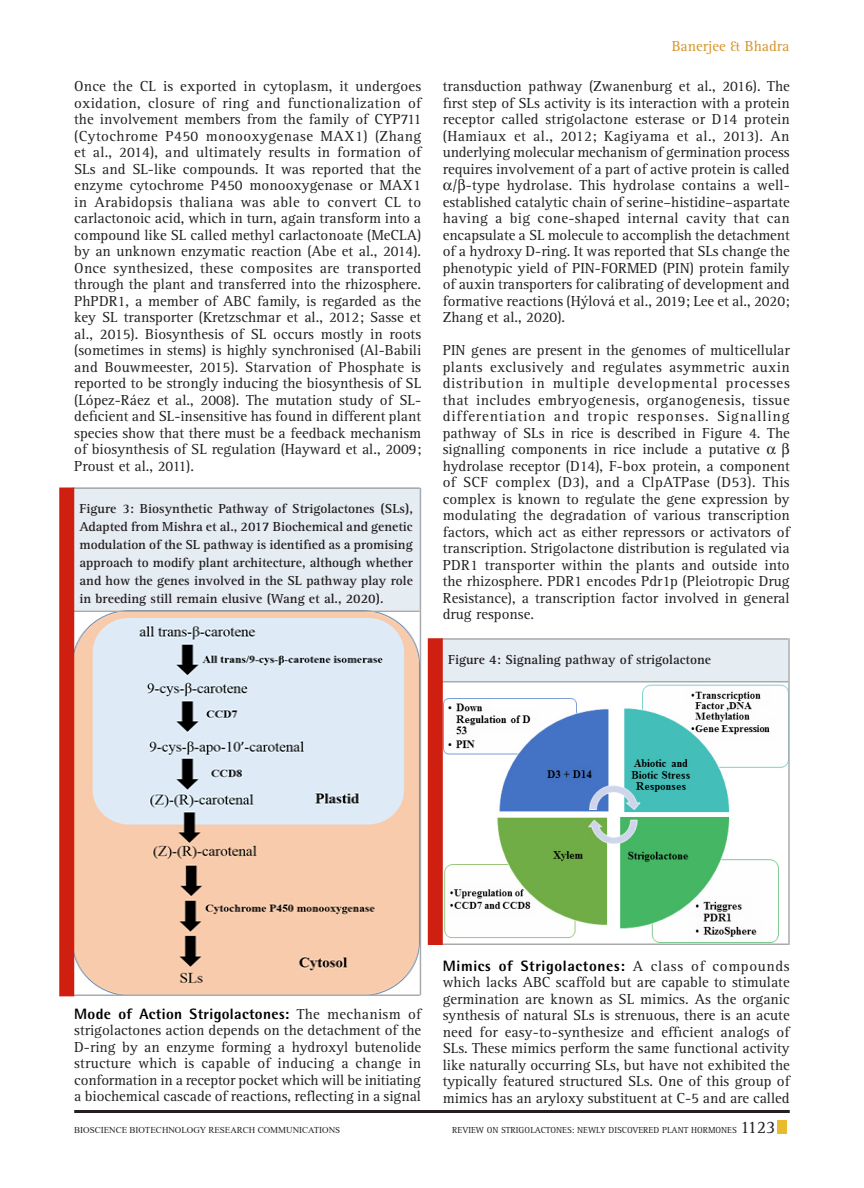
<style>
.page{position:relative;width:864px;height:1188px;background:#fff}
.page>*{position:absolute;margin:0;border:0;box-sizing:border-box;transform-origin:0 0}
.t1{font:18px "Rotis Serif Std";color:#231f20}
.Body_text{font:15px/16.5px "Rotis Serif Std";color:#231f20;text-align:justify}
.Body_text-2{font:15px "Rotis Serif Std";letter-spacing:.025em;color:#231f20}
.Body_text-3{font:15px "Rotis Serif Std";color:#d69429}
.Body_text-4{font:700 13.5px/18px "Rotis Serif Std";color:#231f20;text-align:justify}
.t2{font:9px "Rotis Serif Std";color:#231f20}
.t3{font:9px "Times New Roman";color:#231f20}
.s1{font-family:"Rotis Semi Sans Std";font-weight:800;color:#000}
.s2{font-size:9px}
</style>
<div class="page">
<img style="left:74px;top:612px;width:346px;height:382px">
<div style="left:73px;top:488px;width:347px;height:122px;background:#e5ecf2"></div>
<hr style="left:73px;top:488px;width:347px;height:1px;background:#a8aaad">
<hr style="left:73px;top:610px;width:347px;height:2px;background:#a8aaad">
<hr style="left:73px;top:994px;width:347px;height:2px;background:#a8aaad">
<hr style="left:420px;top:488px;width:1px;height:507px;background:#a8aaad">
<div style="left:59px;top:488px;width:15px;height:508px;background:#ce1f10"></div>
<img style="left:443px;top:684px;width:345px;height:260px">
<div style="left:441px;top:638px;width:347px;height:43px;background:#e5ecf2"></div>
<hr style="left:441px;top:638px;width:347px;height:2px;background:#a8aaad">
<hr style="left:441px;top:681px;width:347px;height:1px;background:#a8aaad">
<hr style="left:441px;top:944px;width:347px;height:1px;background:#a8aaad">
<hr style="left:788px;top:638px;width:2px;height:307px;background:#a8aaad">
<div style="left:428px;top:638px;width:15px;height:307px;background:#ce1f10"></div>
<div style="left:777px;top:1120px;width:10px;height:14px;background:#eaba2e"></div>
<hr style="left:74px;top:1110px;width:716px;height:3px;background:#231f20">
<p class="Body_text-3" style="left:672px;top:37px;width:119px">Banerjee &amp; Bhadra</p>
<p class="Body_text" style="left:74px;top:79px;width:349px">Once the CL is exported in cytoplasm, it undergoes oxidation, closure of ring and functionalization of the involvement members from the family of CYP711 (Cytochrome P450 monooxygenase MAX1) (Zhang et al., 2014), and ultimately results in formation of SLs and SL-like compounds. It was reported that the enzyme cytochrome P450 monooxygenase or MAX1 in Arabidopsis thaliana was able to convert CL to carlactonoic acid, which in turn, again transform into a compound like SL called methyl carlactonoate (MeCLA) by an unknown enzymatic reaction (Abe et al., 2014).<br>Once synthesized, these composites are transported through the plant and transferred into the rhizosphere.<br>PhPDR1, a member of ABC family, is regarded as the key SL transporter (Kretzschmar et al., 2012; Sasse et al., 2015). Biosynthesis of SL occurs mostly in roots (sometimes in stems) is highly synchronised (Al-Babili and Bouwmeester, 2015). Starvation of Phosphate is reported to be strongly inducing the biosynthesis of SL (López-Ráez et al., 2008). The mutation study of SL&shy;deficient and SL-insensitive has found in different plant species show that there must be a feedback mechanism of biosynthesis of SL regulation (Hayward et al., 2009; Proust et al., 2011).</p>
<p class="Body_text" style="left:443px;top:79px;width:349px">transduction pathway (Zwanenburg et al., 2016). The</p>
<p class="Body_text" style="left:443px;top:95px;width:348px">first step of SLs activity is its interaction with a protein</p>
<p class="Body_text" style="left:443px;top:112px;width:348px">receptor called strigolactone esterase or D14 protein</p>
<p class="Body_text-2" style="left:443px;top:127px;width:348px">(Hamiaux et al., 2012; Kagiyama et al., 2013). An</p>
<p class="Body_text" style="left:443px;top:145px;width:348px">underlying molecular mechanism of germination process</p>
<p class="Body_text" style="left:443px;top:161px;width:348px">requires involvement of a part of active protein is called</p>
<p class="Body_text" style="left:452px;top:178px;width:339px">/ -type hydrolase. This hydrolase contains a well-</p>
<p class="Body_text" style="left:443px;top:194px;width:348px">established catalytic chain of serine–histidine–aspartate</p>
<p class="Body_text-2" style="left:443px;top:210px;width:348px">having a big cone-shaped internal cavity that can</p>
<p class="Body_text" style="left:443px;top:227px;width:349px">encapsulate a SL molecule to accomplish the detachment</p>
<p class="Body_text" style="left:443px;top:244px;width:348px">of a hydroxy D-ring. It was reported that SLs change the</p>
<p class="Body_text" style="left:443px;top:260px;width:349px">phenotypic yield of PIN-FORMED (PIN) protein family</p>
<p class="Body_text" style="left:443px;top:277px;width:348px">of auxin transporters for calibrating of development and</p>
<p class="Body_text" style="left:443px;top:293px;width:348px">formative reactions (Hýlová et al., 2019; Lee et al., 2020;</p>
<p class="Body_text" style="left:443px;top:310px;width:124px">Zhang et al., 2020).</p>
<p class="Body_text" style="left:443px;top:343px;width:349px;text-align:left">PIN genes are present in the genomes of multicellular plants exclusively and regulates asymmetric auxin distribution in multiple developmental processes that includes embryogenesis, organogenesis, tissue differentiation and tropic responses. Signalling pathway of SLs in rice is described in Figure 4. The signalling components in rice include a putative hydrolase receptor (D14), F-box protein, a component of SCF complex (D3), and a ClpATPase (D53). This complex is known to regulate the gene expression by modulating the degradation of various transcription factors, which act as either repressors or activators of transcription. Strigolactone distribution is regulated via PDR1 transporter within the plants and outside into the rhizosphere. PDR1 encodes Pdr1p (Pleiotropic Drug Resistance), a transcription factor involved in general drug response.</p>
<p class="Body_text-4" style="left:80px;top:500px;width:335px">Figure 3: Biosynthetic Pathway of Strigolactones (SLs), Adapted from Mishra et al., 2017 Biochemical and genetic modulation of the SL pathway is identified as a promising approach to modify plant architecture, although whether and how the genes involved in the SL pathway play role in breeding still remain elusive (Wang et al., 2020).</p>
<p class="Body_text-4" style="left:448px;top:651px;width:265px">Figure 4: Signaling pathway of strigolactone</p>
<p class="Body_text" style="left:74px;top:1006px;width:349px"><span class="s1">Mode of Action Strigolactones:</span> The mechanism of strigolactones action depends on the detachment of the D-ring by an enzyme forming a hydroxyl butenolide structure which is capable of inducing a change in conformation in a receptor pocket which will be initiating a biochemical cascade of reactions, reflecting in a signal</p>
<p class="Body_text" style="left:443px;top:958px;width:349px"><span class="s1">Mimics of Strigolactones:</span> A class of compounds which lacks ABC scaffold but are capable to stimulate germination are known as SL mimics. As the organic synthesis of natural SLs is strenuous, there is an acute need for easy-to-synthesize and efficient analogs of SLs. These mimics perform the same functional activity like naturally occurring SLs, but have not exhibited the typically featured structured SLs. One of this group of mimics has an aryloxy substituent at C-5 and are called</p>
<p class="t3" style="left:74px;top:1124px;width:267px">BIOSCIENCE BIOTECHNOLOGY RESEARCH COMMUNICATIONS</p>
<p class="t2" style="left:452px;top:1125px;width:246px">Review on Strigolacto nes: Newly Discovered Plant Hormo</p>
<p class="t1" style="left:721px;top:1117px;width:56px"><span class="s2">nes</span> 1123</p>
</div>
